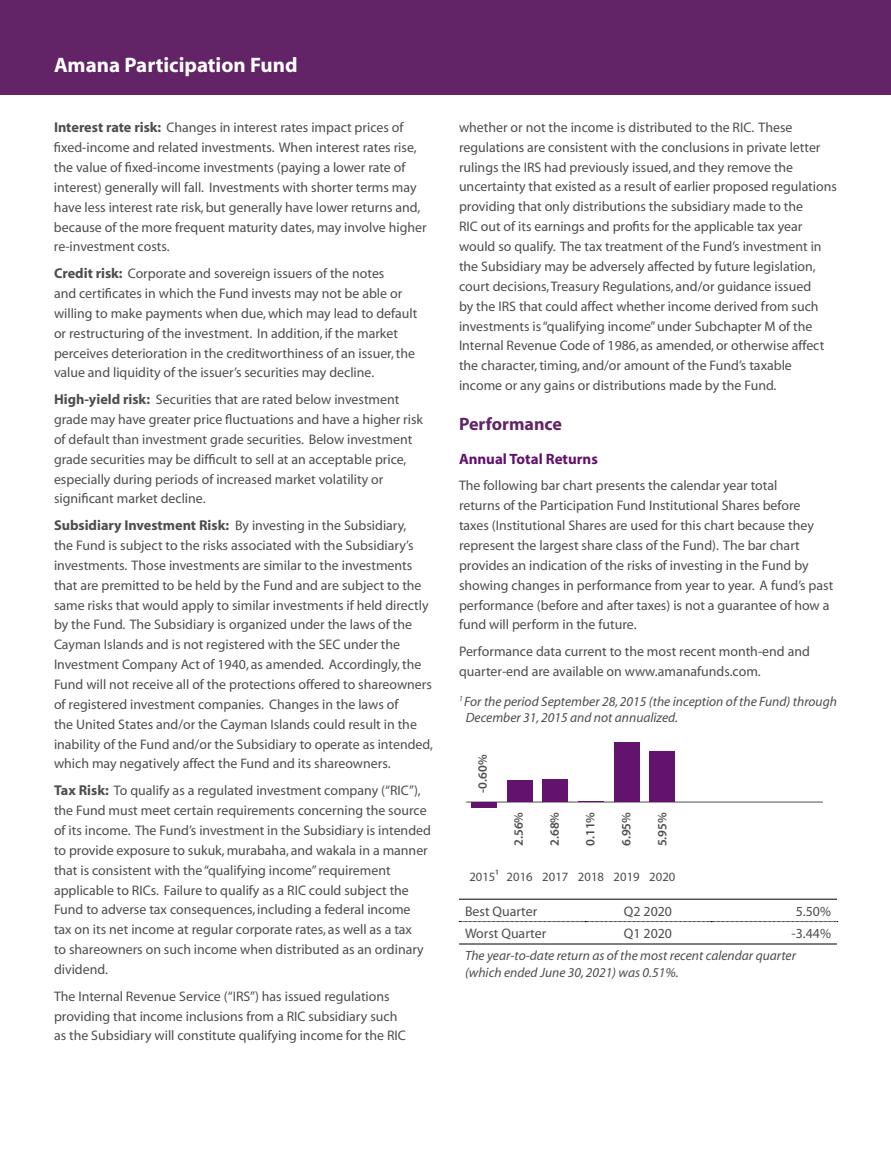
<style>
.page{position:relative;width:891px;height:1161px;background:#fff}
.page>*{position:absolute;margin:0;border:0;box-sizing:border-box;transform-origin:0 0}
.t1{font:700 21px "Myriad";color:#fff}
.t2{font:700 18px "Myriad";color:#622466}
.t3{font:700 15px "Myriad";color:#61116a}
.t4{font:13.8px/19.8px "Myriad";color:#4d4d4f}
.t5{font:italic 13.5px/16.2px "Myriad";color:#4d4d4f}
.t6{font:600 12.75px "Myriad Pro";color:#4d4d4f}
.t7{font:12.75px "Myriad Pro";color:#4d4d4f}
.s1{font-weight:700;font-size:14.25px}
</style>
<div class="page">
<div style="left:0;top:0;width:891px;height:95px;background:#622466"></div>
<hr style="left:459px;top:899px;width:126px;height:1px;background:#000">
<hr style="left:585px;top:899px;width:126px;height:1px;background:#000">
<hr style="left:711px;top:899px;width:126px;height:1px;background:#000">
<hr style="left:459px;top:944px;width:126px;height:1px;background:#000">
<hr style="left:585px;top:944px;width:126px;height:1px;background:#000">
<hr style="left:711px;top:944px;width:126px;height:1px;background:#000">
<svg style="left:459px;top:921px;width:379px;height:1px"></svg>
<hr style="left:466px;top:802px;width:357px;height:1px;background:#4d4d4f">
<div style="left:471px;top:802px;width:26px;height:6px;background:#63136d"></div>
<div style="left:507px;top:780px;width:26px;height:22px;background:#63136d"></div>
<div style="left:543px;top:779px;width:25px;height:23px;background:#63136d"></div>
<svg style="left:578px;top:801px;width:26px;height:1px"></svg>
<div style="left:614px;top:743px;width:26px;height:59px;background:#63136d"></div>
<div style="left:650px;top:751px;width:25px;height:51px;background:#63136d"></div>
<h1 class="t1" style="left:54px;top:54px;width:245px">Amana Participation Fund</h1>
<p class="t4" style="left:54px;top:118px;width:374px"><span class="s1">Interest rate risk:</span> Changes in interest rates impact prices of fixed-income and related investments. When interest rates rise, the value of fixed-income investments (paying a lower rate of interest) generally will fall. Investments with shorter terms may have less interest rate risk, but generally have lower returns and, because of the more frequent maturity dates, may involve higher re-investment costs.</p>
<p class="t4" style="left:54px;top:264px;width:365px"><span class="s1">Credit risk:</span> Corporate and sovereign issuers of the notes<br>and certificates in which the Fund invests may not be able or willing to make payments when due, which may lead to default or restructuring of the investment. In addition, if the market perceives deterioration in the creditworthiness of an issuer, the value and liquidity of the issuer’s securities may decline.</p>
<p class="t4" style="left:54px;top:390px;width:371px"><span class="s1">High-yield risk:</span> Securities that are rated below investment grade may have greater price fluctuations and have a higher risk of default than investment grade securities. Below investment grade securities may be difficult to sell at an acceptable price, especially during periods of increased market volatility or significant market decline.</p>
<p class="t4" style="left:54px;top:516px;width:380px"><span class="s1">Subsidiary Investment Risk:</span> By investing in the Subsidiary,<br>the Fund is subject to the risks associated with the Subsidiary’s investments. Those investments are similar to the investments that are premitted to be held by the Fund and are subject to the same risks that would apply to similar investments if held directly by the Fund. The Subsidiary is organized under the laws of the Cayman Islands and is not registered with the SEC under the Investment Company Act of 1940, as amended. Accordingly, the Fund will not receive all of the protections offered to shareowners of registered investment companies. Changes in the laws of<br>the United States and/or the Cayman Islands could result in the inability of the Fund and/or the Subsidiary to operate as intended, which may negatively affect the Fund and its shareowners.</p>
<p class="t4" style="left:54px;top:781px;width:378px"><span class="s1">Tax Risk:</span> To qualify as a regulated investment company (“RIC”), the Fund must meet certain requirements concerning the source of its income. The Fund’s investment in the Subsidiary is intended to provide exposure to sukuk, murabaha, and wakala in a manner that is consistent with the “qualifying income” requirement applicable to RICs. Failure to qualify as a RIC could subject the Fund to adverse tax consequences, including a federal income tax on its net income at regular corporate rates, as well as a tax<br>to shareowners on such income when distributed as an ordinary dividend.</p>
<p class="t4" style="left:54px;top:987px;width:353px">The Internal Revenue Service (“IRS”) has issued regulations providing that income inclusions from a RIC subsidiary such as the Subsidiary will constitute qualifying income for the RIC</p>
<p class="t4" style="left:459px;top:118px;width:379px">whether or not the income is distributed to the RIC. These regulations are consistent with the conclusions in private letter rulings the IRS had previously issued, and they remove the uncertainty that existed as a result of earlier proposed regulations providing that only distributions the subsidiary made to the<br>RIC out of its earnings and profits for the applicable tax year would so qualify. The tax treatment of the Fund’s investment in the Subsidiary may be adversely affected by future legislation, court decisions, Treasury Regulations, and/or guidance issued<br>by the IRS that could affect whether income derived from such investments is “qualifying income” under Subchapter M of the Internal Revenue Code of 1986, as amended, or otherwise affect the character, timing, and/or amount of the Fund’s taxable income or any gains or distributions made by the Fund.</p>
<h2 class="t2" style="left:459px;top:415px;width:105px">Performance</h2>
<p class="t3" style="left:459px;top:451px;width:140px">Annual Total Returns</p>
<p class="t4" style="left:459px;top:476px;width:376px">The following bar chart presents the calendar year total<br>returns of the Participation Fund Institutional Shares before taxes (Institutional Shares are used for this chart because they represent the largest share class of the Fund). The bar chart provides an indication of the risks of investing in the Fund by showing changes in performance from year to year. A fund’s past performance (before and after taxes) is not a guarantee of how a fund will perform in the future.</p>
<p class="t4" style="left:459px;top:642px;width:352px">Performance data current to the most recent month-end and quarter-end are available on www.amanafunds.com.</p>
<p class="t5" style="left:466px;top:694px;width:373px;text-indent:-7px"><sup>1</sup> For the period September 28, 2015 (the inception of the Fund) through<br>December 31, 2015 and not annualized.</p>
<p class="t6" style="left:475px;top:793px;width:40px;rotate:-90deg">-0.60%</p>
<p class="t6" style="left:510px;top:846px;width:36px;rotate:-90deg">2.56%</p>
<p class="t6" style="left:546px;top:846px;width:36px;rotate:-90deg">2.68%</p>
<p class="t6" style="left:582px;top:846px;width:36px;rotate:-90deg">0.11%</p>
<p class="t6" style="left:618px;top:846px;width:36px;rotate:-90deg">6.95%</p>
<p class="t6" style="left:654px;top:846px;width:36px;rotate:-90deg">5.95%</p>
<p class="t7" style="left:469px;top:869px;width:207px">20151 2016 2017 2018 2019 2020</p>
<p class="t4" style="left:465px;top:902px;width:74px">Best Quarter</p>
<p class="t4" style="left:624px;top:902px;width:50px">Q2 2020</p>
<p class="t4" style="left:796px;top:902px;width:37px">5.50%</p>
<p class="t4" style="left:465px;top:924px;width:83px">Worst Quarter</p>
<p class="t4" style="left:624px;top:924px;width:50px">Q1 2020</p>
<p class="t4" style="left:792px;top:924px;width:41px">-3.44%</p>
<p class="t5" style="left:465px;top:948px;width:333px">The year-to-date return as of the most recent calendar quarter (which ended June 30, 2021) was 0.51%.</p>
</div>
